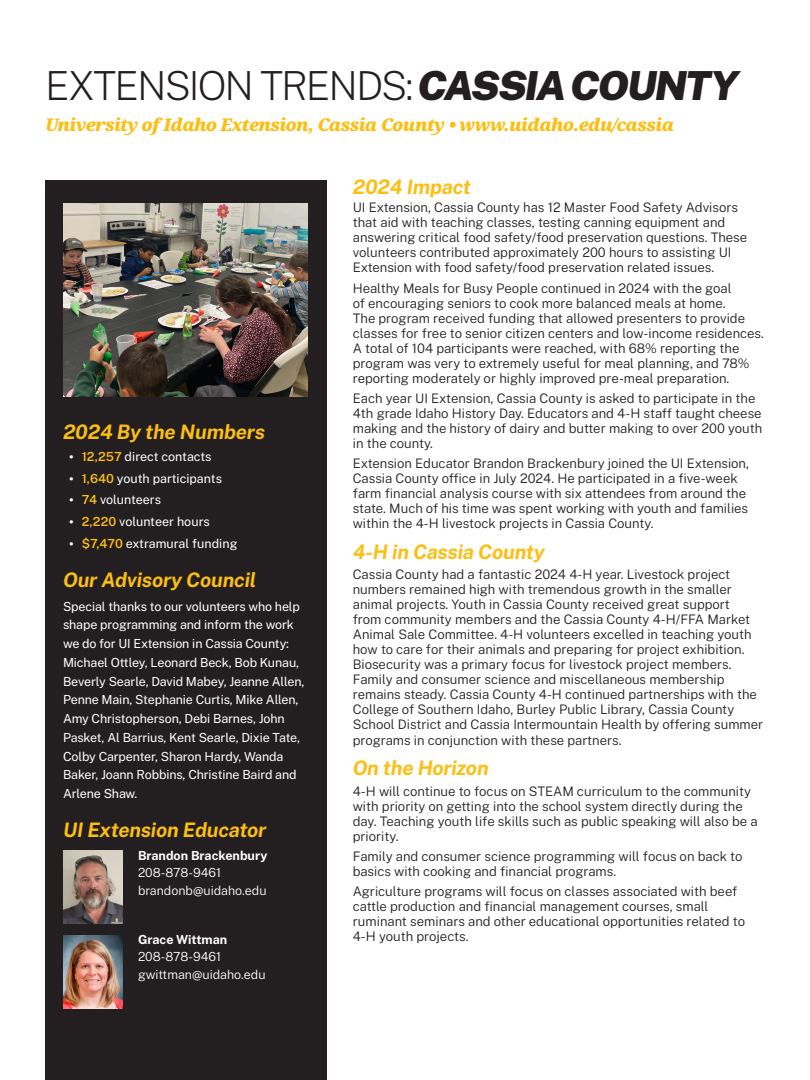
<style>
.page{position:relative;width:810px;height:1080px;background:#fff}
.page>*{position:absolute;margin:0;border:0;box-sizing:border-box;transform-origin:0 0}
.Fact_Heading{font:200 40px "Public Sans";letter-spacing:-.05em;color:#231f20}
.Fact_Heading-2{font:italic 700 20px "Public Sans";letter-spacing:-.01em;color:#fdbe12}
.Fact_Heading-3{font:italic 900 17.5px "Noto Serif";letter-spacing:-.04em;color:#fdbe12}
.Fact_Heading-4{font:300 13.12px/15px "Public Sans";color:#231f20}
.Fact_Heading-5{font:12.5px/18.8px "Public Sans";letter-spacing:-.01em;color:#fff}
.Fact_Heading-6{font:300 12.5px/17.5px "Public Sans";color:#fff}
.s1{font-weight:900;font-style:italic}
.s2{font-family:"Ringside"}
.s3{font-weight:600;color:#fdbe12}
.s4{font-weight:700}
</style>
<div class="page">
<div style="left:45px;top:180px;width:281px;height:900px;background:#231f20"></div>
<img style="left:63px;top:851px;width:59px;height:73px">
<img style="left:63px;top:935px;width:59px;height:73px">
<img style="left:63px;top:203px;width:244px;height:194px">
<p class="Fact_Heading" style="left:45px;top:59px;width:695px">EXTENSION TRENDS: <span class="s1">CASSIA COUNTY</span></p>
<p class="Fact_Heading-3" style="left:45px;top:112px;width:631px">University of Idaho Extension, Cassia County • www.uidaho.edu/cassia</p>
<p class="Fact_Heading-2" style="left:63px;top:419px;width:204px">2024 By the Numbers</p>
<p class="Fact_Heading-5" style="left:69px;top:447px;width:144px"><span class="s2">•</span> <span class="s3">12,257</span> direct contacts</p>
<p class="Fact_Heading-5" style="left:69px;top:468px;width:154px"><span class="s2">•</span> <span class="s3">1,640</span> youth participants</p>
<p class="Fact_Heading-5" style="left:69px;top:490px;width:93px"><span class="s2">•</span> <span class="s3">74</span> volunteers</p>
<p class="Fact_Heading-5" style="left:69px;top:512px;width:142px"><span class="s2">•</span> <span class="s3">2,220</span> volunteer hours</p>
<p class="Fact_Heading-5" style="left:69px;top:533px;width:170px"><span class="s2">•</span> <span class="s3">$7,470</span> extramural funding</p>
<p class="Fact_Heading-2" style="left:63px;top:566px;width:195px">Our Advisory Council</p>
<p class="Fact_Heading-5" style="left:63px;top:596px;width:243px">Special thanks to our volunteers who help shape programming and inform the work we do for UI Extension in Cassia County:<br>Michael Ottley, Leonard Beck, Bob Kunau, Beverly Searle, David Mabey, Jeanne Allen, Penne Main, Stephanie Curtis, Mike Allen, Amy Christopherson, Debi Barnes, John Pasket, Al Barrius, Kent Searle, Dixie Tate, Colby Carpenter, Sharon Hardy, Wanda Baker, Joann Robbins, Christine Baird and Arlene Shaw.</p>
<p class="Fact_Heading-2" style="left:63px;top:817px;width:205px">UI Extension Educator</p>
<p class="Fact_Heading-6" style="left:138px;top:846px;width:131px"><span class="s4">Brandon Brackenbury<br></span>208-878-9461 brandonb@uidaho.edu</p>
<p class="Fact_Heading-6" style="left:138px;top:930px;width:129px"><span class="s4">Grace Wittman<br></span>208-878-9461 gwittman@uidaho.edu</p>
<p class="Fact_Heading-2" style="left:353px;top:174px;width:120px">2024 Impact</p>
<p class="Fact_Heading-4" style="left:353px;top:200px;width:396px">UI Extension, Cassia County has 12 Master Food Safety Advisors that aid with teaching classes, testing canning equipment and answering critical food safety/food preservation questions. These volunteers contributed approximately 200 hours to assisting UI Extension with food safety/food preservation related issues.</p>
<p class="Fact_Heading-4" style="left:353px;top:280px;width:413px">Healthy Meals for Busy People continued in 2024 with the goal<br>of encouraging seniors to cook more balanced meals at home.<br>The program received funding that allowed presenters to provide classes for free to senior citizen centers and low-income residences.<br>A total of 104 participants were reached, with 68% reporting the program was very to extremely useful for meal planning, and 78% reporting moderately or highly improved pre-meal preparation.</p>
<p class="Fact_Heading-4" style="left:353px;top:390px;width:411px">Each year UI Extension, Cassia County is asked to participate in the 4th grade Idaho History Day. Educators and 4-H staff taught cheese making and the history of dairy and butter making to over 200 youth in the county.</p>
<p class="Fact_Heading-4" style="left:353px;top:456px;width:398px">Extension Educator Brandon Brackenbury joined the UI Extension, Cassia County office in July 2024. He participated in a five-week farm financial analysis course with six attendees from around the state. Much of his time was spent working with youth and families within the 4-H livestock projects in Cassia County.</p>
<p class="Fact_Heading-2" style="left:353px;top:539px;width:194px">4-H in Cassia County</p>
<p class="Fact_Heading-4" style="left:353px;top:567px;width:412px">Cassia County had a fantastic 2024 4-H year. Livestock project numbers remained high with tremendous growth in the smaller animal projects. Youth in Cassia County received great support<br>from community members and the Cassia County 4-H/FFA Market Animal Sale Committee. 4-H volunteers excelled in teaching youth how to care for their animals and preparing for project exhibition.<br>Biosecurity was a primary focus for livestock project members.<br>Family and consumer science and miscellaneous membership remains steady. Cassia County 4-H continued partnerships with the College of Southern Idaho, Burley Public Library, Cassia County School District and Cassia Intermountain Health by offering summer programs in conjunction with these partners.</p>
<p class="Fact_Heading-2" style="left:353px;top:755px;width:137px">On the Horizon</p>
<p class="Fact_Heading-4" style="left:353px;top:783px;width:406px">4-H will continue to focus on STEAM curriculum to the community with priority on getting into the school system directly during the day. Teaching youth life skills such as public speaking will also be a priority.</p>
<p class="Fact_Heading-4" style="left:353px;top:848px;width:391px">Family and consumer science programming will focus on back to basics with cooking and financial programs.</p>
<p class="Fact_Heading-4" style="left:353px;top:884px;width:394px">Agriculture programs will focus on classes associated with beef cattle production and financial management courses, small ruminant seminars and other educational opportunities related to 4-H youth projects.</p>
</div>
